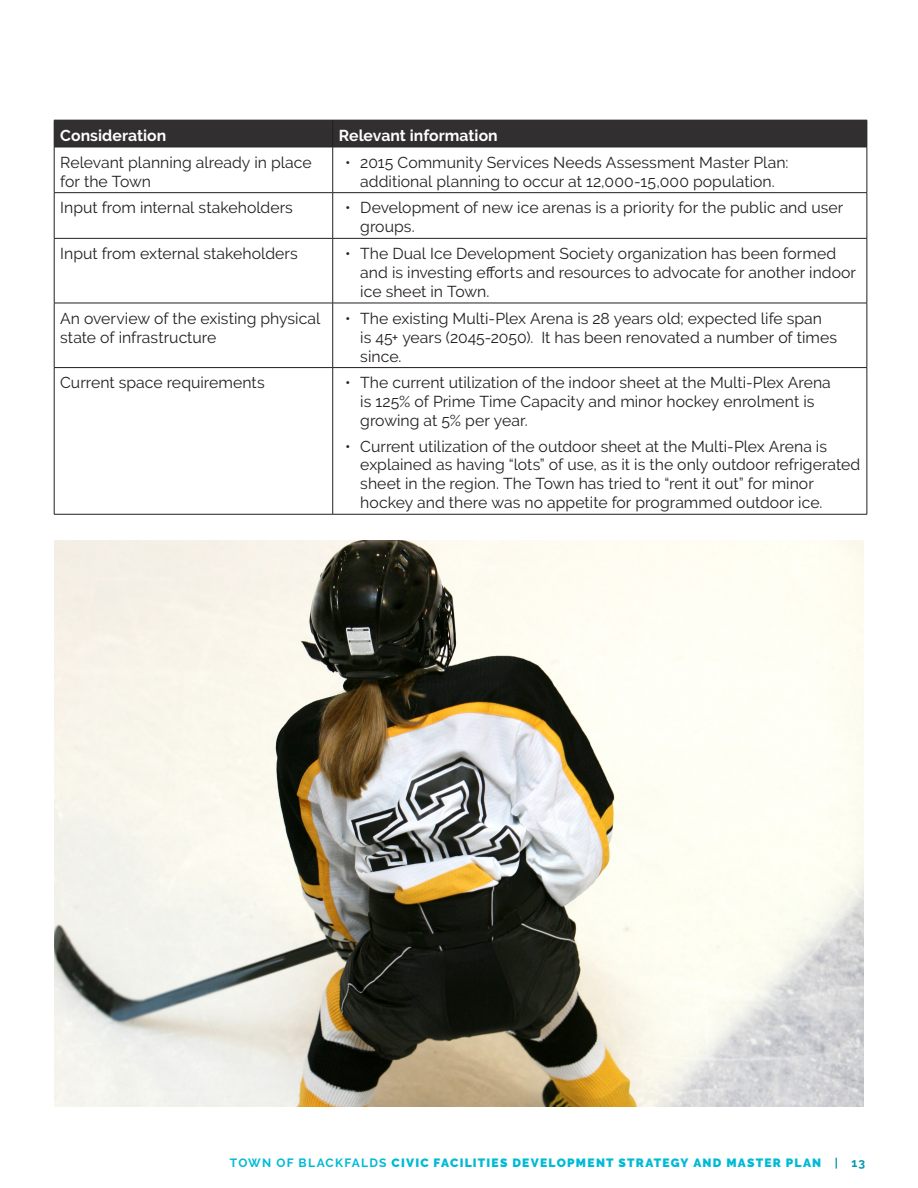
<style>
.page{position:relative;width:918px;height:1188px;background:#fff}
.page>*{position:absolute;margin:0;border:0;box-sizing:border-box;transform-origin:0 0}
.Body_Copy{font:15.75px/18.9px "Raleway";letter-spacing:.005em;color:#231f20}
.Table_Heading{font:700 15.75px "Raleway";letter-spacing:.005em;color:#fff}
.t1{font:900 12px "Raleway";letter-spacing:.1em;color:#00bad5}
.s1{font-weight:700}
.s2{font-weight:700;color:#0099af}
</style>
<div class="page">
<div style="left:54px;top:120px;width:814px;height:27px;background:#312f30"></div>
<hr style="left:54px;top:147px;width:279px;height:1px;background:#231f20">
<hr style="left:54px;top:147px;width:1px;height:45px;background:#231f20">
<hr style="left:333px;top:147px;width:534px;height:1px;background:#231f20">
<hr style="left:332px;top:147px;width:1px;height:45px;background:#231f20">
<hr style="left:867px;top:147px;width:1px;height:45px;background:#231f20">
<hr style="left:54px;top:192px;width:279px;height:1px;background:#231f20">
<hr style="left:54px;top:193px;width:1px;height:45px;background:#231f20">
<hr style="left:333px;top:192px;width:534px;height:1px;background:#231f20">
<hr style="left:332px;top:193px;width:1px;height:45px;background:#231f20">
<hr style="left:867px;top:193px;width:1px;height:45px;background:#231f20">
<hr style="left:54px;top:238px;width:279px;height:1px;background:#231f20">
<hr style="left:54px;top:239px;width:1px;height:64px;background:#231f20">
<hr style="left:333px;top:238px;width:534px;height:1px;background:#231f20">
<hr style="left:332px;top:239px;width:1px;height:64px;background:#231f20">
<hr style="left:867px;top:239px;width:1px;height:64px;background:#231f20">
<hr style="left:54px;top:303px;width:279px;height:1px;background:#231f20">
<hr style="left:54px;top:303px;width:1px;height:64px;background:#231f20">
<hr style="left:333px;top:303px;width:534px;height:1px;background:#231f20">
<hr style="left:332px;top:303px;width:1px;height:64px;background:#231f20">
<hr style="left:867px;top:303px;width:1px;height:64px;background:#231f20">
<hr style="left:54px;top:367px;width:279px;height:1px;background:#231f20">
<hr style="left:54px;top:368px;width:1px;height:146px;background:#231f20">
<hr style="left:333px;top:367px;width:534px;height:1px;background:#231f20">
<hr style="left:332px;top:368px;width:1px;height:146px;background:#231f20">
<hr style="left:867px;top:368px;width:1px;height:146px;background:#231f20">
<hr style="left:54px;top:514px;width:279px;height:1px;background:#231f20">
<hr style="left:333px;top:514px;width:534px;height:1px;background:#231f20">
<img style="left:54px;top:540px;width:810px;height:567px">
<p class="Table_Heading" style="left:60px;top:126px;width:108px">Consideration</p>
<p class="Table_Heading" style="left:339px;top:126px;width:161px">Relevant information</p>
<p class="Body_Copy" style="left:60px;top:153px;width:253px">Relevant planning already in place for the Town</p>
<p class="Body_Copy" style="left:345px;top:153px;width:445px;text-align:center">• 2015 Community Services Needs Assessment Master Plan: additional planning to occur at 12,000-15,000 population.</p>
<p class="Body_Copy" style="left:60px;top:198px;width:234px">Input from internal stakeholders</p>
<p class="Body_Copy" style="left:360px;top:198px;width:485px;text-indent:-15px">• Development of new ice arenas is a priority for the public and user groups.</p>
<p class="Body_Copy" style="left:60px;top:244px;width:239px">Input from external stakeholders</p>
<p class="Body_Copy" style="left:360px;top:244px;width:497px;text-indent:-15px">• The Dual Ice Development Society organization has been formed and is investing efforts and resources to advocate for another indoor ice sheet in Town.</p>
<p class="Body_Copy" style="left:60px;top:309px;width:262px">An overview of the existing physical state of infrastructure</p>
<p class="Body_Copy" style="left:360px;top:309px;width:478px;text-indent:-15px">• The existing Multi-Plex Arena is 28 years old; expected life span is 45+ years (2045-2050). It has been renovated a number of times since.</p>
<p class="Body_Copy" style="left:60px;top:373px;width:206px">Current space requirements</p>
<p class="Body_Copy" style="left:360px;top:373px;width:472px;text-indent:-15px">• The current utilization of the indoor sheet at the Multi-Plex Arena is 125% of Prime Time Capacity and minor hockey enrolment is growing at 5% per year.</p>
<p class="Body_Copy" style="left:360px;top:437px;width:502px;text-indent:-15px">• Current utilization of the outdoor sheet at the Multi-Plex Arena is explained as having “lots” of use, as it is the only outdoor refrigerated sheet in the region. The Town has tried to “rent it out” for minor hockey and there was no appetite for programmed outdoor ice.</p>
<p class="t1" style="left:230px;top:1155px;width:637px"><span class="s1">TOWN OF BLACKFALDS</span> CIVIC FACILITIES DEVELOPMENT STRATEGY AND MASTER PLAN <span class="s2">| 13</span></p>
</div>
